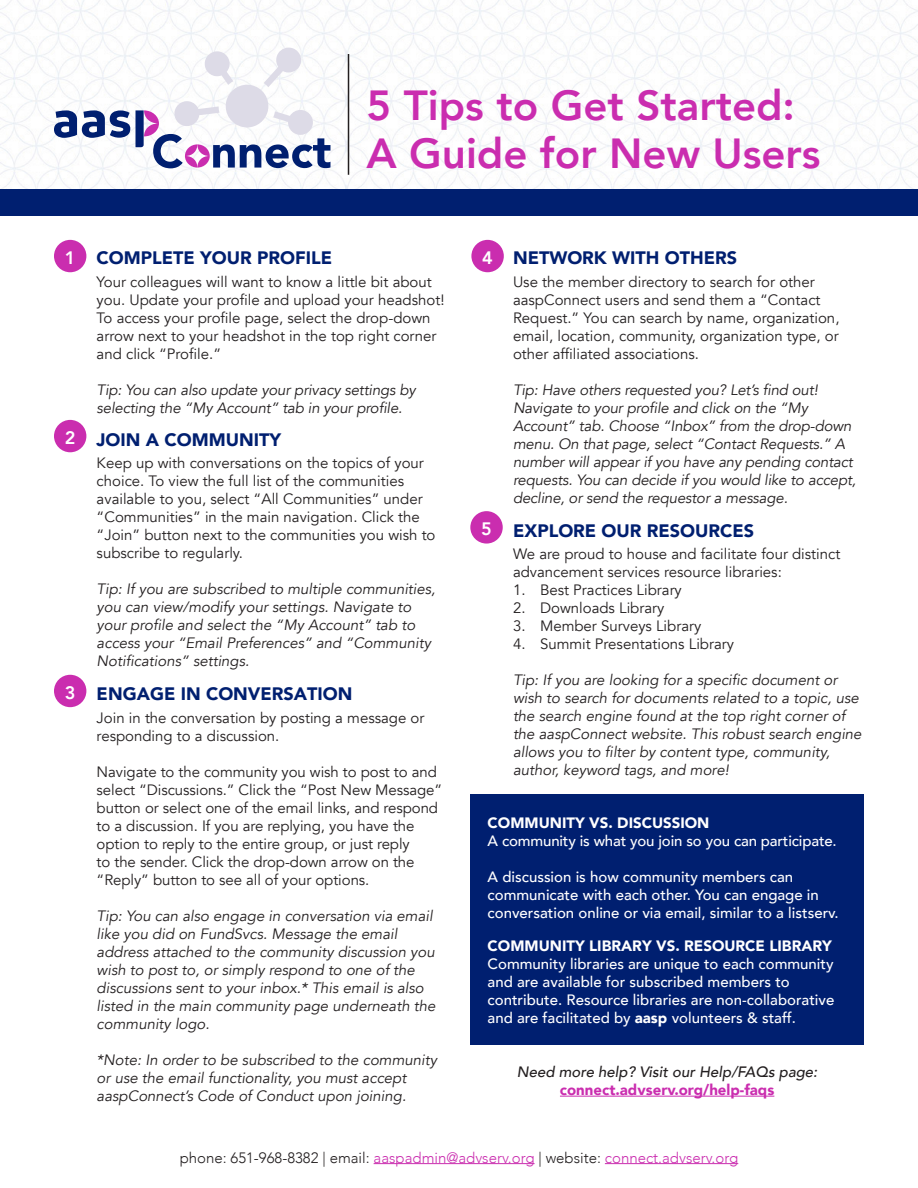
<style>
.page{position:relative;width:918px;height:1188px;background:#fff}
.page>*{position:absolute;margin:0;border:0;box-sizing:border-box;transform-origin:0 0}
.t1{font:800 42px "Avenir";color:#ca2daf}
.t2{font:900 18px "Avenir";color:#001f70}
.t3{font:800 18px "Avenir";color:#fff}
.t4{font:italic 15px/18px "Avenir";color:#231f20}
.t5{font:15px/18px "Avenir";color:#231f20}
.t6{font:500 15px/18px "Avenir";color:#fff}
.t7{font:300 15px "Avenir";color:#ca2daf}
.t8{font:italic 500 15px/18px "Avenir";color:#231f20;text-align:center}
.t9{font:900 15px "Avenir";color:#fff}
.s1{font-weight:900}
.s2{font-weight:900;font-style:normal;color:#ca2daf}
.s3{color:#231f20}
</style>
<div class="page">
<img style="left:0;top:0;width:918px;height:189px">
<div style="left:0;top:189px;width:918px;height:27px;background:#001f70"></div>
<hr style="left:348px;top:54px;width:1px;height:121px;background:#231f20">
<svg style="left:54px;top:110px;width:76px;height:28px"></svg>
<svg style="left:136px;top:48px;width:194px;height:120px"></svg>
<div style="left:54px;top:240px;width:32px;height:32px;background:#ca2daf;border-radius:50%"></div>
<div style="left:54px;top:420px;width:32px;height:32px;background:#ca2daf;border-radius:50%"></div>
<div style="left:54px;top:675px;width:32px;height:32px;background:#ca2daf;border-radius:50%"></div>
<div style="left:471px;top:240px;width:33px;height:32px;background:#ca2daf;border-radius:50%"></div>
<div style="left:470px;top:511px;width:33px;height:33px;background:#ca2daf;border-radius:50%"></div>
<div style="left:470px;top:795px;width:394px;height:250px;background:#001f70"></div>
<hr style="left:560px;top:1096px;width:214px;height:1px;background:#ca2daf">
<hr style="left:374px;top:1163px;width:161px;height:1px;background:#ca2daf">
<hr style="left:605px;top:1163px;width:133px;height:1px;background:#ca2daf">
<p class="t1" style="left:367px;top:73px;width:430px">5 Tips to Get Started:</p>
<p class="t1" style="left:367px;top:121px;width:456px">A Guide for New Users</p>
<p class="t3" style="left:65px;top:244px;width:12px">1</p>
<p class="t2" style="left:97px;top:242px;width:237px">COMPLETE YOUR PROFILE</p>
<p class="t5" style="left:97px;top:273px;width:349px">Your colleagues will want to know a little bit about you. Update your profile and upload your headshot!<br>To access your profile page, select the drop-down arrow next to your headshot in the top right corner and click “Profile.”</p>
<p class="t4" style="left:97px;top:381px;width:321px">Tip: You can also update your privacy settings by selecting the “My Account” tab in your profile.</p>
<p class="t2" style="left:97px;top:424px;width:186px">JOIN A COMMUNITY</p>
<p class="t5" style="left:97px;top:454px;width:340px">Keep up with conversations on the topics of your choice. To view the full list of the communities available to you, select “All Communities” under “Communities” in the main navigation. Click the “Join” button next to the communities you wish to subscribe to regularly.</p>
<p class="t4" style="left:97px;top:580px;width:340px">Tip: If you are subscribed to multiple communities, you can view/modify your settings. Navigate to your profile and select the “My Account” tab to access your “Email Preferences” and “Community Notifications” settings.</p>
<p class="t3" style="left:65px;top:424px;width:12px">2</p>
<p class="t3" style="left:65px;top:679px;width:12px">3</p>
<p class="t2" style="left:97px;top:679px;width:257px">ENGAGE IN CONVERSATION</p>
<p class="t5" style="left:97px;top:709px;width:329px">Join in the conversation by posting a message or responding to a discussion.</p>
<p class="t5" style="left:97px;top:763px;width:347px">Navigate to the community you wish to post to and select “Discussions.” Click the “Post New Message” button or select one of the email links, and respond to a discussion. If you are replying, you have the option to reply to the entire group, or just reply<br>to the sender. Click the drop-down arrow on the “Reply” button to see all of your options.</p>
<p class="t4" style="left:97px;top:907px;width:340px">Tip: You can also engage in conversation via email like you did on FundSvcs. Message the email address attached to the community discussion you wish to post to, or simply respond to one of the discussions sent to your inbox.* This email is also listed in the main community page underneath the community logo.</p>
<p class="t4" style="left:97px;top:1051px;width:342px">*Note: In order to be subscribed to the community or use the email functionality, you must accept aaspConnect’s Code of Conduct upon joining.</p>
<p class="t3" style="left:482px;top:244px;width:12px">4</p>
<p class="t2" style="left:513px;top:242px;width:226px">NETWORK WITH OTHERS</p>
<p class="t5" style="left:513px;top:273px;width:328px">Use the member directory to search for other aaspConnect users and send them a “Contact Request.” You can search by name, organization, email, location, community, organization type, or other affiliated associations.</p>
<p class="t4" style="left:513px;top:381px;width:345px">Tip: Have others requested you? Let’s find out!<br>Navigate to your profile and click on the “My Account” tab. Choose “Inbox” from the drop-down menu. On that page, select “Contact Requests.” A number will appear if you have any pending contact requests. You can decide if you would like to accept, decline, or send the requestor a message.</p>
<p class="t2" style="left:513px;top:515px;width:243px">EXPLORE OUR RESOURCES</p>
<p class="t5" style="left:513px;top:545px;width:329px">We are proud to house and facilitate four distinct advancement services resource libraries:</p>
<p class="t5" style="left:513px;top:581px;width:170px">1. Best Practices Library</p>
<p class="t5" style="left:513px;top:599px;width:153px">2. Downloads Library</p>
<p class="t5" style="left:513px;top:617px;width:190px">3. Member Surveys Library</p>
<p class="t5" style="left:513px;top:635px;width:223px">4. Summit Presentations Library</p>
<p class="t4" style="left:513px;top:671px;width:350px">Tip: If you are looking for a specific document or wish to search for documents related to a topic, use the search engine found at the top right corner of the aaspConnect website. This robust search engine allows you to filter by content type, community, author, keyword tags, and more!</p>
<p class="t3" style="left:481px;top:515px;width:12px">5</p>
<p class="t9" style="left:488px;top:810px;width:223px">COMMUNITY VS. DISCUSSION</p>
<p class="t6" style="left:488px;top:831px;width:351px">A community is what you join so you can participate.</p>
<p class="t6" style="left:488px;top:867px;width:353px">A discussion is how community members can communicate with each other. You can engage in conversation online or via email, similar to a listserv.</p>
<p class="t9" style="left:488px;top:933px;width:346px">COMMUNITY LIBRARY VS. RESOURCE LIBRARY</p>
<p class="t6" style="left:488px;top:954px;width:348px">Community libraries are unique to each community and are available for subscribed members to contribute. Resource libraries are non-collaborative and are facilitated by <span class="s1">aasp</span> volunteers &amp; staff.</p>
<p class="t8" style="left:517px;top:1063px;width:302px">Need more help? Visit our Help/FAQs page: <span class="s2">connect.advserv.org/help-faqs</span></p>
<p class="t7" style="left:180px;top:1148px;width:560px"><span class="s3">phone: 651-968-8382 | email:</span> aaspadmin@advserv.org <span class="s3">| website:</span> connect.advserv.org</p>
</div>
